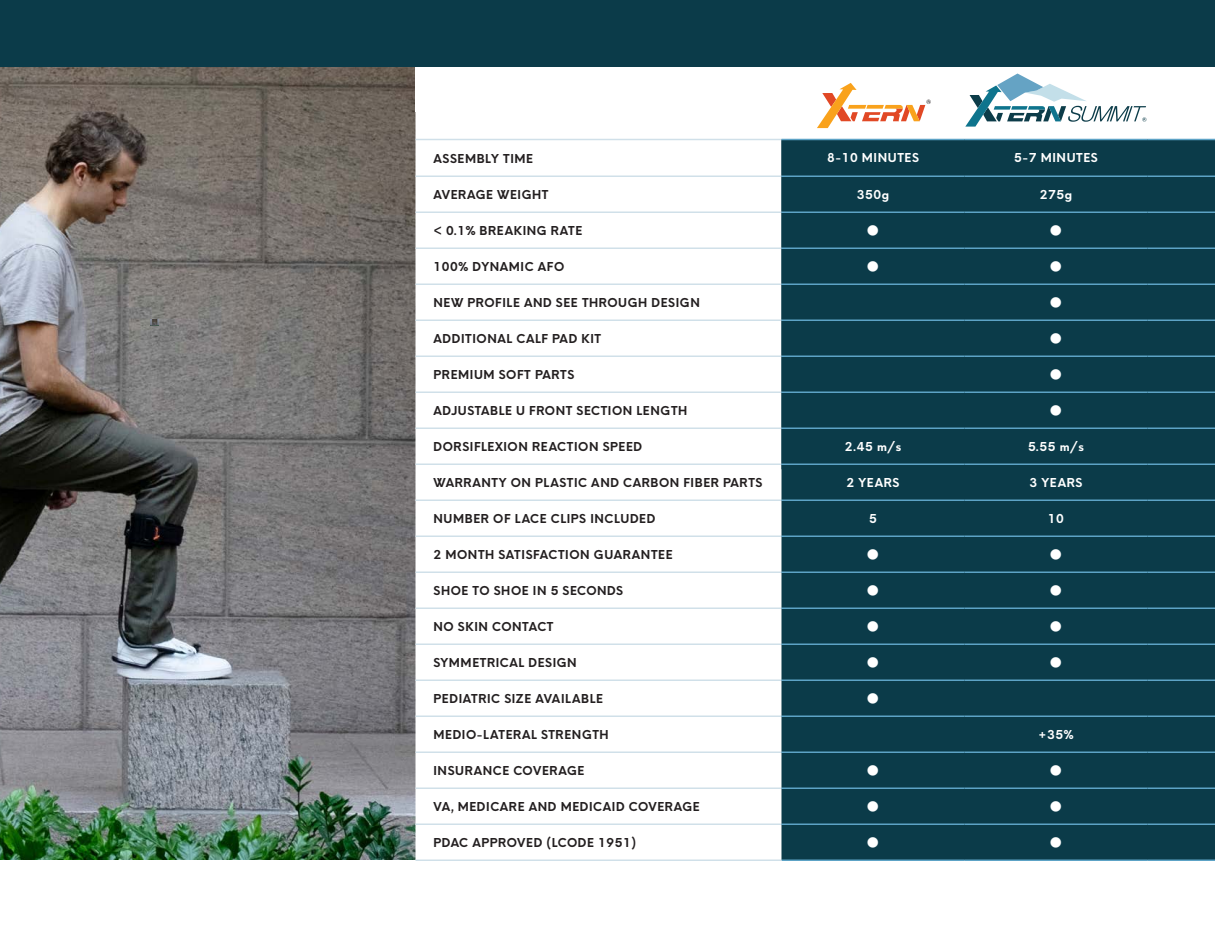
<style>
.page{position:relative;width:1215px;height:945px;background:#fff}
.page>*{position:absolute;margin:0;border:0;box-sizing:border-box;transform-origin:0 0}
.Sizing{font:18px "Wingdings";color:#fff}
.Sizing-2{font:700 12px "Neue Hans Kendrick";letter-spacing:.05em;color:#231f20}
.Sizing-3{font:700 12px "Neue Hans Kendrick";letter-spacing:.05em;color:#fff}
</style>
<div class="page">
<div style="left:0;top:0;width:1215px;height:68px;background:#0b3b49"></div>
<img style="left:0;top:68px;width:416px;height:792px">
<svg style="left:150px;top:320px;width:9px;height:6px"></svg>
<svg style="left:416px;top:140px;width:366px;height:720px"></svg>
<div style="left:782px;top:140px;width:433px;height:720px;background:#0b3b49"></div>
<hr style="left:416px;top:176px;width:366px;height:1px;background:#d0e0e9">
<hr style="left:416px;top:212px;width:366px;height:1px;background:#d0e0e9">
<hr style="left:416px;top:248px;width:366px;height:1px;background:#d0e0e9">
<hr style="left:416px;top:284px;width:366px;height:1px;background:#d0e0e9">
<hr style="left:416px;top:320px;width:366px;height:1px;background:#d0e0e9">
<hr style="left:416px;top:356px;width:366px;height:1px;background:#d0e0e9">
<hr style="left:416px;top:392px;width:366px;height:1px;background:#d0e0e9">
<hr style="left:416px;top:428px;width:366px;height:1px;background:#d0e0e9">
<hr style="left:416px;top:464px;width:366px;height:1px;background:#d0e0e9">
<hr style="left:416px;top:500px;width:366px;height:1px;background:#d0e0e9">
<hr style="left:416px;top:536px;width:366px;height:1px;background:#d0e0e9">
<hr style="left:416px;top:572px;width:366px;height:1px;background:#d0e0e9">
<hr style="left:416px;top:608px;width:366px;height:1px;background:#d0e0e9">
<hr style="left:416px;top:644px;width:366px;height:1px;background:#d0e0e9">
<hr style="left:416px;top:680px;width:366px;height:1px;background:#d0e0e9">
<hr style="left:416px;top:716px;width:366px;height:1px;background:#d0e0e9">
<hr style="left:416px;top:752px;width:366px;height:1px;background:#d0e0e9">
<hr style="left:416px;top:788px;width:366px;height:1px;background:#d0e0e9">
<hr style="left:416px;top:824px;width:366px;height:1px;background:#d0e0e9">
<hr style="left:782px;top:176px;width:182px;height:1px;background:#5da3c6">
<hr style="left:964px;top:176px;width:184px;height:1px;background:#5da3c6">
<hr style="left:1148px;top:176px;width:67px;height:1px;background:#5da3c6">
<hr style="left:782px;top:212px;width:182px;height:1px;background:#5da3c6">
<hr style="left:964px;top:212px;width:184px;height:1px;background:#5da3c6">
<hr style="left:1148px;top:212px;width:67px;height:1px;background:#5da3c6">
<hr style="left:782px;top:248px;width:182px;height:1px;background:#5da3c6">
<hr style="left:964px;top:248px;width:184px;height:1px;background:#5da3c6">
<hr style="left:1148px;top:248px;width:67px;height:1px;background:#5da3c6">
<hr style="left:782px;top:284px;width:182px;height:1px;background:#5da3c6">
<hr style="left:964px;top:284px;width:184px;height:1px;background:#5da3c6">
<hr style="left:1148px;top:284px;width:67px;height:1px;background:#5da3c6">
<hr style="left:782px;top:320px;width:182px;height:1px;background:#5da3c6">
<hr style="left:964px;top:320px;width:184px;height:1px;background:#5da3c6">
<hr style="left:1148px;top:320px;width:67px;height:1px;background:#5da3c6">
<hr style="left:782px;top:356px;width:182px;height:1px;background:#5da3c6">
<hr style="left:964px;top:356px;width:184px;height:1px;background:#5da3c6">
<hr style="left:1148px;top:356px;width:67px;height:1px;background:#5da3c6">
<hr style="left:782px;top:392px;width:182px;height:1px;background:#5da3c6">
<hr style="left:964px;top:392px;width:184px;height:1px;background:#5da3c6">
<hr style="left:1148px;top:392px;width:67px;height:1px;background:#5da3c6">
<hr style="left:782px;top:428px;width:182px;height:1px;background:#5da3c6">
<hr style="left:964px;top:428px;width:184px;height:1px;background:#5da3c6">
<hr style="left:1148px;top:428px;width:67px;height:1px;background:#5da3c6">
<hr style="left:782px;top:464px;width:182px;height:1px;background:#5da3c6">
<hr style="left:964px;top:464px;width:184px;height:1px;background:#5da3c6">
<hr style="left:1148px;top:464px;width:67px;height:1px;background:#5da3c6">
<hr style="left:782px;top:500px;width:182px;height:1px;background:#5da3c6">
<hr style="left:964px;top:500px;width:184px;height:1px;background:#5da3c6">
<hr style="left:1148px;top:500px;width:67px;height:1px;background:#5da3c6">
<hr style="left:782px;top:536px;width:182px;height:1px;background:#5da3c6">
<hr style="left:964px;top:536px;width:184px;height:1px;background:#5da3c6">
<hr style="left:1148px;top:536px;width:67px;height:1px;background:#5da3c6">
<hr style="left:782px;top:572px;width:182px;height:1px;background:#5da3c6">
<hr style="left:964px;top:572px;width:184px;height:1px;background:#5da3c6">
<hr style="left:1148px;top:572px;width:67px;height:1px;background:#5da3c6">
<hr style="left:782px;top:608px;width:182px;height:1px;background:#5da3c6">
<hr style="left:964px;top:608px;width:184px;height:1px;background:#5da3c6">
<hr style="left:1148px;top:608px;width:67px;height:1px;background:#5da3c6">
<hr style="left:782px;top:644px;width:182px;height:1px;background:#5da3c6">
<hr style="left:964px;top:644px;width:184px;height:1px;background:#5da3c6">
<hr style="left:1148px;top:644px;width:67px;height:1px;background:#5da3c6">
<hr style="left:782px;top:680px;width:182px;height:1px;background:#5da3c6">
<hr style="left:964px;top:680px;width:184px;height:1px;background:#5da3c6">
<hr style="left:1148px;top:680px;width:67px;height:1px;background:#5da3c6">
<hr style="left:782px;top:716px;width:182px;height:1px;background:#5da3c6">
<hr style="left:964px;top:716px;width:184px;height:1px;background:#5da3c6">
<hr style="left:1148px;top:716px;width:67px;height:1px;background:#5da3c6">
<hr style="left:782px;top:752px;width:182px;height:1px;background:#5da3c6">
<hr style="left:964px;top:752px;width:184px;height:1px;background:#5da3c6">
<hr style="left:1148px;top:752px;width:67px;height:1px;background:#5da3c6">
<hr style="left:782px;top:788px;width:182px;height:1px;background:#5da3c6">
<hr style="left:964px;top:788px;width:184px;height:1px;background:#5da3c6">
<hr style="left:1148px;top:788px;width:67px;height:1px;background:#5da3c6">
<hr style="left:782px;top:824px;width:182px;height:1px;background:#5da3c6">
<hr style="left:964px;top:824px;width:184px;height:1px;background:#5da3c6">
<hr style="left:1148px;top:824px;width:67px;height:1px;background:#5da3c6">
<hr style="left:782px;top:860px;width:182px;height:1px;background:#5da3c6">
<hr style="left:964px;top:860px;width:184px;height:1px;background:#5da3c6">
<hr style="left:1148px;top:860px;width:67px;height:1px;background:#5da3c6">
<hr style="left:416px;top:860px;width:366px;height:1px;background:#d0e0e9">
<svg style="left:416px;top:74px;width:799px;height:66px"></svg>
<p class="Sizing-2" style="left:434px;top:147px;width:101px">ASSEMBLY TIME</p>
<p class="Sizing-3" style="left:827px;top:147px;width:93px">8-10 MINUTES</p>
<p class="Sizing-3" style="left:1014px;top:147px;width:85px">5-7 MINUTES</p>
<p class="Sizing-2" style="left:434px;top:183px;width:117px">AVERAGE WEIGHT</p>
<p class="Sizing-3" style="left:857px;top:183px;width:34px">350g</p>
<p class="Sizing-3" style="left:1040px;top:183px;width:34px">275g</p>
<p class="Sizing-2" style="left:434px;top:219px;width:150px">&lt; 0.1% BREAKING RATE</p>
<p class="Sizing" style="left:866px;top:221px;width:15px">●</p>
<p class="Sizing" style="left:1049px;top:221px;width:15px">●</p>
<p class="Sizing-2" style="left:434px;top:255px;width:132px">100% DYNAMIC AFO</p>
<p class="Sizing" style="left:866px;top:257px;width:15px">●</p>
<p class="Sizing" style="left:1049px;top:257px;width:15px">●</p>
<p class="Sizing-2" style="left:434px;top:291px;width:268px">NEW PROFILE AND SEE THROUGH DESIGN</p>
<p class="Sizing" style="left:1049px;top:293px;width:15px">●</p>
<p class="Sizing-2" style="left:434px;top:327px;width:169px">ADDITIONAL CALF PAD KIT</p>
<p class="Sizing" style="left:1049px;top:329px;width:15px">●</p>
<p class="Sizing-2" style="left:434px;top:363px;width:142px">PREMIUM SOFT PARTS</p>
<p class="Sizing" style="left:1049px;top:365px;width:15px">●</p>
<p class="Sizing-2" style="left:434px;top:399px;width:255px">ADJUSTABLE U FRONT SECTION LENGTH</p>
<p class="Sizing" style="left:1049px;top:401px;width:15px">●</p>
<p class="Sizing-2" style="left:434px;top:435px;width:210px">DORSIFLEXION REACTION SPEED</p>
<p class="Sizing-3" style="left:845px;top:435px;width:58px">2.45 m/s</p>
<p class="Sizing-3" style="left:1028px;top:435px;width:57px">5.55 m/s</p>
<p class="Sizing-2" style="left:434px;top:471px;width:331px">WARRANTY ON PLASTIC AND CARBON FIBER PARTS</p>
<p class="Sizing-3" style="left:847px;top:471px;width:54px">2 YEARS</p>
<p class="Sizing-3" style="left:1030px;top:471px;width:54px">3 YEARS</p>
<p class="Sizing-2" style="left:434px;top:507px;width:223px">NUMBER OF LACE CLIPS INCLUDED</p>
<p class="Sizing-3" style="left:869px;top:507px;width:9px">5</p>
<p class="Sizing-3" style="left:1048px;top:507px;width:18px">10</p>
<p class="Sizing-2" style="left:434px;top:543px;width:241px">2 MONTH SATISFACTION GUARANTEE</p>
<p class="Sizing" style="left:866px;top:545px;width:15px">●</p>
<p class="Sizing" style="left:1049px;top:545px;width:15px">●</p>
<p class="Sizing-2" style="left:434px;top:579px;width:191px">SHOE TO SHOE IN 5 SECONDS</p>
<p class="Sizing" style="left:866px;top:581px;width:15px">●</p>
<p class="Sizing" style="left:1049px;top:581px;width:15px">●</p>
<p class="Sizing-2" style="left:434px;top:615px;width:121px">NO SKIN CONTACT</p>
<p class="Sizing" style="left:866px;top:617px;width:15px">●</p>
<p class="Sizing" style="left:1049px;top:617px;width:15px">●</p>
<p class="Sizing-2" style="left:434px;top:651px;width:145px">SYMMETRICAL DESIGN</p>
<p class="Sizing" style="left:866px;top:653px;width:15px">●</p>
<p class="Sizing" style="left:1049px;top:653px;width:15px">●</p>
<p class="Sizing-2" style="left:434px;top:687px;width:171px">PEDIATRIC SIZE AVAILABLE</p>
<p class="Sizing" style="left:866px;top:689px;width:15px">●</p>
<p class="Sizing-2" style="left:434px;top:723px;width:177px">MEDIO-LATERAL STRENGTH</p>
<p class="Sizing-3" style="left:1039px;top:723px;width:36px">+35%</p>
<p class="Sizing-2" style="left:434px;top:759px;width:152px">INSURANCE COVERAGE</p>
<p class="Sizing" style="left:866px;top:761px;width:15px">●</p>
<p class="Sizing" style="left:1049px;top:761px;width:15px">●</p>
<p class="Sizing-2" style="left:434px;top:795px;width:268px">VA, MEDICARE AND MEDICAID COVERAGE</p>
<p class="Sizing" style="left:866px;top:797px;width:15px">●</p>
<p class="Sizing" style="left:1049px;top:797px;width:15px">●</p>
<p class="Sizing-2" style="left:434px;top:831px;width:204px">PDAC APPROVED (LCODE 1951)</p>
<p class="Sizing" style="left:866px;top:833px;width:15px">●</p>
<p class="Sizing" style="left:1049px;top:833px;width:15px">●</p>
</div>
